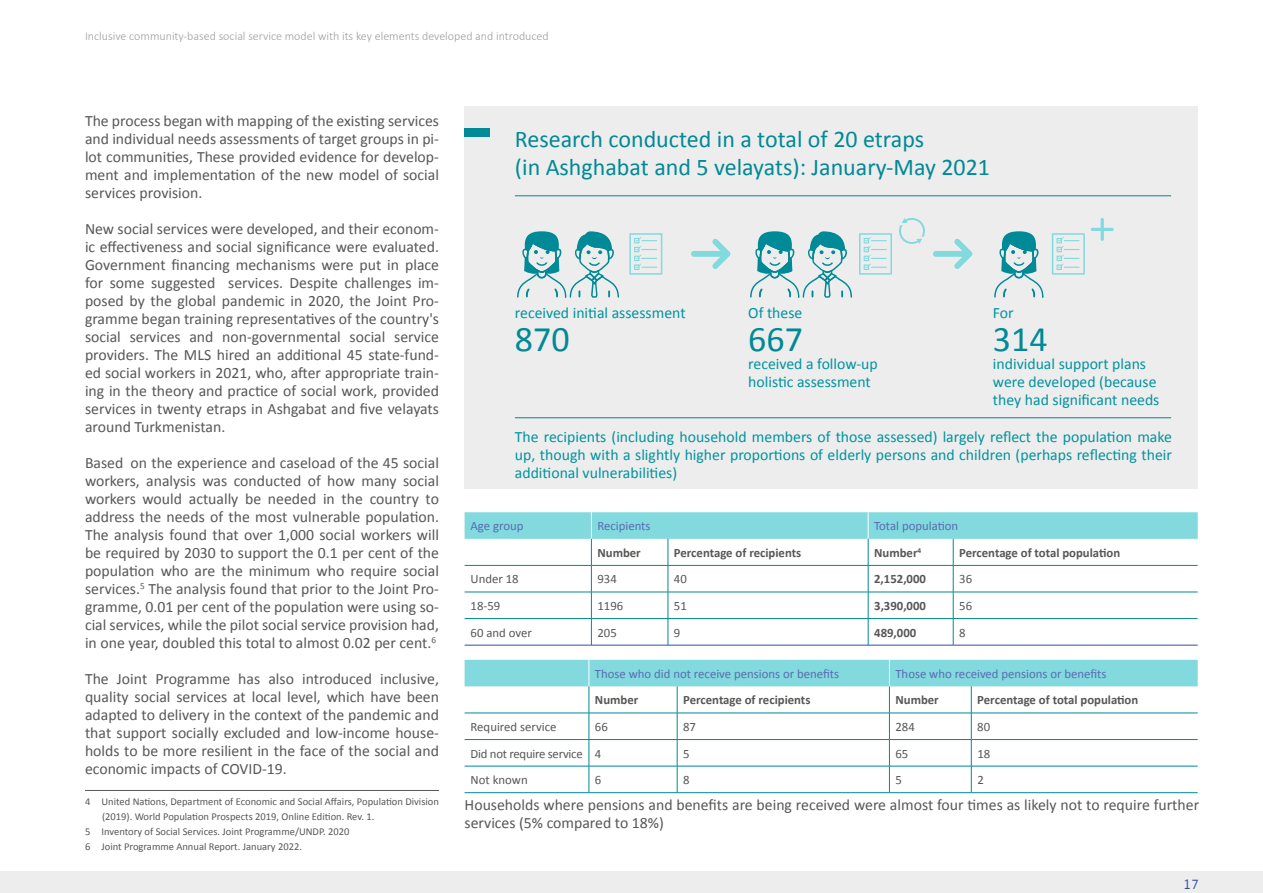
<style>
.page{position:relative;width:1263px;height:893px;background:#fff}
.page>*{position:absolute;margin:0;border:0;box-sizing:border-box;transform-origin:0 0}
.t1{font:36px "Calibri";color:#008996}
.t2{font:24px/28.8px "Calibri";color:#008996}
.t3{font:15.75px/18px "Calibri";color:#575756;text-align:justify}
.t4{font:15.75px/18px "Calibri";color:#00939f}
.t5{font:13.5px "Andale Mono";color:#2f4f9e}
.t6{font:700 12.75px "Calibri";color:#575756}
.t7{font:12.75px "Calibri";color:#5a6cb1}
.t8{font:12.75px "Calibri";color:#575756}
.t9{font:12.75px "Calibri";letter-spacing:-.02em;color:#575756}
.t10{font:300 12px "Calibri";color:#9d9d9c}
.t11{font:10.5px "Calibri";color:#575756}
</style>
<div class="page">
<div style="left:0;top:872px;width:1263px;height:21px;background:#ededed"></div>
<hr style="left:85px;top:790px;width:354px;height:1px;background:#575756">
<svg style="left:465px;top:512px;width:733px;height:133px"></svg>
<hr style="left:465px;top:645px;width:126px;height:1px;background:#2f4f9e">
<hr style="left:591px;top:645px;width:77px;height:1px;background:#2f4f9e">
<hr style="left:668px;top:645px;width:200px;height:1px;background:#2f4f9e">
<hr style="left:868px;top:645px;width:85px;height:1px;background:#2f4f9e">
<hr style="left:953px;top:645px;width:245px;height:1px;background:#2f4f9e">
<svg style="left:465px;top:660px;width:733px;height:132px"></svg>
<hr style="left:465px;top:713px;width:124px;height:1px;background:#008996">
<hr style="left:589px;top:713px;width:88px;height:1px;background:#008996">
<hr style="left:677px;top:713px;width:212px;height:1px;background:#008996">
<hr style="left:889px;top:713px;width:82px;height:1px;background:#008996">
<hr style="left:971px;top:713px;width:227px;height:1px;background:#008996">
<hr style="left:465px;top:739px;width:124px;height:1px;background:#008996">
<hr style="left:589px;top:739px;width:88px;height:1px;background:#008996">
<hr style="left:677px;top:739px;width:212px;height:1px;background:#008996">
<hr style="left:889px;top:739px;width:82px;height:1px;background:#008996">
<hr style="left:971px;top:739px;width:227px;height:1px;background:#008996">
<hr style="left:465px;top:766px;width:124px;height:1px;background:#008996">
<hr style="left:589px;top:766px;width:88px;height:1px;background:#008996">
<hr style="left:677px;top:766px;width:212px;height:1px;background:#008996">
<hr style="left:889px;top:766px;width:82px;height:1px;background:#008996">
<hr style="left:971px;top:766px;width:227px;height:1px;background:#008996">
<hr style="left:465px;top:792px;width:124px;height:1px;background:#008996">
<hr style="left:589px;top:792px;width:88px;height:1px;background:#008996">
<hr style="left:677px;top:792px;width:212px;height:1px;background:#008996">
<hr style="left:889px;top:792px;width:82px;height:1px;background:#008996">
<hr style="left:971px;top:792px;width:227px;height:1px;background:#008996">
<div style="left:465px;top:106px;width:733px;height:383px;background:#ededed"></div>
<div style="left:465px;top:129px;width:25px;height:8px;background:#008996"></div>
<hr style="left:515px;top:417px;width:656px;height:1px;background:#008996">
<hr style="left:515px;top:196px;width:656px;height:1px;background:#008996">
<svg style="left:933px;top:239px;width:39px;height:30px"></svg>
<svg style="left:691px;top:239px;width:39px;height:30px"></svg>
<svg style="left:750px;top:231px;width:102px;height:67px"></svg>
<svg style="left:994px;top:231px;width:49px;height:67px"></svg>
<svg style="left:517px;top:231px;width:102px;height:67px"></svg>
<svg style="left:629px;top:233px;width:33px;height:42px"></svg>
<svg style="left:1052px;top:233px;width:33px;height:42px"></svg>
<svg style="left:859px;top:233px;width:33px;height:42px"></svg>
<svg style="left:1091px;top:218px;width:23px;height:23px"></svg>
<svg style="left:899px;top:218px;width:26px;height:26px"></svg>
<p class="t10" style="left:85px;top:28px;width:465px">Inclusive community-based social service model with its key elements developed and introduced</p>
<p class="t3" style="left:85px;top:111px;width:355px">The process began with mapping of the existing services and individual needs assessments of target groups in pi&shy;lot communities, These provided evidence for develop&shy;ment and implementation of the new model of social services provision.</p>
<p class="t3" style="left:85px;top:219px;width:355px">New social services were developed, and their econom&shy;ic effectiveness and social significance were evaluated.<br>Government financing mechanisms were put in place for some suggested services. Despite challenges im&shy;posed by the global pandemic in 2020, the Joint Pro&shy;gramme began training representatives of the country's social services and non-governmental social service providers. The MLS hired an additional 45 state-fund&shy;ed social workers in 2021, who, after appropriate train&shy;ing in the theory and practice of social work, provided services in twenty etraps in Ashgabat and five velayats around Turkmenistan.</p>
<p class="t3" style="left:85px;top:453px;width:355px">Based<sup>4</sup> on the experience and caseload of the 45 social workers, analysis was conducted of how many social workers would actually be needed in the country to address the needs of the most vulnerable population.<br>The analysis found that over 1,000 social workers will be required by 2030 to support the 0.1 per cent of the population who are the minimum who require social services.<sup>5</sup> The analysis found that prior to the Joint Pro&shy;gramme, 0.01 per cent of the population were using so&shy;cial services, while the pilot social service provision had, in one year, doubled this total to almost 0.02 per cent.<sup>6</sup></p>
<p class="t3" style="left:85px;top:669px;width:355px">The Joint Programme has also introduced inclusive, quality social services at local level, which have been adapted to delivery in the context of the pandemic and that support socially excluded and low-income house&shy;holds to be more resilient in the face of the social and economic impacts of COVID-19.</p>
<p class="t11" style="left:85px;top:795px;width:355px">4 United Nations, Department of Economic and Social Affairs, Population Division</p>
<p class="t11" style="left:102px;top:810px;width:274px">(2019). World Population Prospects 2019, Online Edition. Rev. 1.</p>
<p class="t11" style="left:85px;top:825px;width:266px">5 Inventory of Social Services. Joint Programme/UNDP. 2020</p>
<p class="t11" style="left:85px;top:840px;width:219px">6 Joint Programme Annual Report. January 2022.</p>
<h2 class="t2" style="left:515px;top:123px;width:477px">Research conducted in a total of 20 etraps<br>(in Ashghabat and 5 velayats): January-May 2021</h2>
<p class="t4" style="left:515px;top:303px;width:172px">received initial assessment</p>
<p class="t4" style="left:748px;top:303px;width:56px">Of these</p>
<p class="t4" style="left:993px;top:303px;width:22px">For</p>
<p class="t4" style="left:748px;top:354px;width:131px">received a follow-up holistic assessment</p>
<p class="t4" style="left:993px;top:354px;width:168px">individual support plans were developed (because they had significant needs</p>
<h1 class="t1" style="left:515px;top:316px;width:56px">870</h1>
<h1 class="t1" style="left:748px;top:316px;width:56px">667</h1>
<h1 class="t1" style="left:993px;top:316px;width:56px">314</h1>
<p class="t4" style="left:515px;top:427px;width:659px;text-align:justify">The recipients (including household members of those assessed) largely reflect the population make up, though with a slightly higher proportions of elderly persons and children (perhaps reflecting their additional vulnerabilities)</p>
<p class="t7" style="left:471px;top:518px;width:54px">Age group</p>
<p class="t7" style="left:597px;top:518px;width:55px">Recipients</p>
<p class="t7" style="left:874px;top:518px;width:86px">Total population</p>
<p class="t6" style="left:597px;top:545px;width:45px">Number</p>
<p class="t6" style="left:674px;top:545px;width:129px">Percentage of recipients</p>
<p class="t6" style="left:874px;top:545px;width:49px">Number<sup>4</sup></p>
<p class="t6" style="left:959px;top:545px;width:163px">Percentage of total population</p>
<p class="t8" style="left:471px;top:571px;width:50px">Under 18</p>
<p class="t8" style="left:597px;top:571px;width:21px">934</p>
<p class="t8" style="left:674px;top:571px;width:14px">40</p>
<p class="t6" style="left:874px;top:571px;width:53px">2,152,000</p>
<p class="t8" style="left:959px;top:571px;width:14px">36</p>
<p class="t8" style="left:471px;top:598px;width:31px">18-59</p>
<p class="t8" style="left:597px;top:598px;width:27px">1196</p>
<p class="t8" style="left:674px;top:598px;width:14px">51</p>
<p class="t6" style="left:874px;top:598px;width:53px">3,390,000</p>
<p class="t8" style="left:959px;top:598px;width:14px">56</p>
<p class="t8" style="left:471px;top:624px;width:63px">60 and over</p>
<p class="t8" style="left:597px;top:624px;width:21px">205</p>
<p class="t8" style="left:674px;top:624px;width:8px">9</p>
<p class="t6" style="left:874px;top:624px;width:44px">489,000</p>
<p class="t8" style="left:959px;top:624px;width:8px">8</p>
<p class="t7" style="left:595px;top:666px;width:246px">Those who did not receive pensions or benefits</p>
<p class="t7" style="left:895px;top:666px;width:213px">Those who received pensions or benefits</p>
<p class="t6" style="left:595px;top:692px;width:45px">Number</p>
<p class="t6" style="left:683px;top:692px;width:129px">Percentage of recipients</p>
<p class="t6" style="left:895px;top:692px;width:45px">Number</p>
<p class="t6" style="left:977px;top:692px;width:163px">Percentage of total population</p>
<p class="t8" style="left:471px;top:719px;width:87px">Required service</p>
<p class="t8" style="left:595px;top:719px;width:14px">66</p>
<p class="t8" style="left:683px;top:719px;width:14px">87</p>
<p class="t8" style="left:895px;top:719px;width:21px">284</p>
<p class="t8" style="left:977px;top:719px;width:14px">80</p>
<p class="t9" style="left:471px;top:745px;width:132px">Did not require service 4</p>
<p class="t8" style="left:683px;top:745px;width:8px">5</p>
<p class="t8" style="left:895px;top:745px;width:14px">65</p>
<p class="t8" style="left:977px;top:745px;width:14px">18</p>
<p class="t8" style="left:471px;top:772px;width:59px">Not known</p>
<p class="t8" style="left:595px;top:772px;width:8px">6</p>
<p class="t8" style="left:683px;top:772px;width:8px">8</p>
<p class="t8" style="left:895px;top:772px;width:8px">5</p>
<p class="t8" style="left:977px;top:772px;width:8px">2</p>
<p class="t3" style="left:465px;top:795px;width:736px">Households where pensions and benefits are being received were almost four times as likely not to require further services (5% compared to 18%)</p>
<p class="t5" style="left:1183px;top:875px;width:18px">17</p>
</div>
